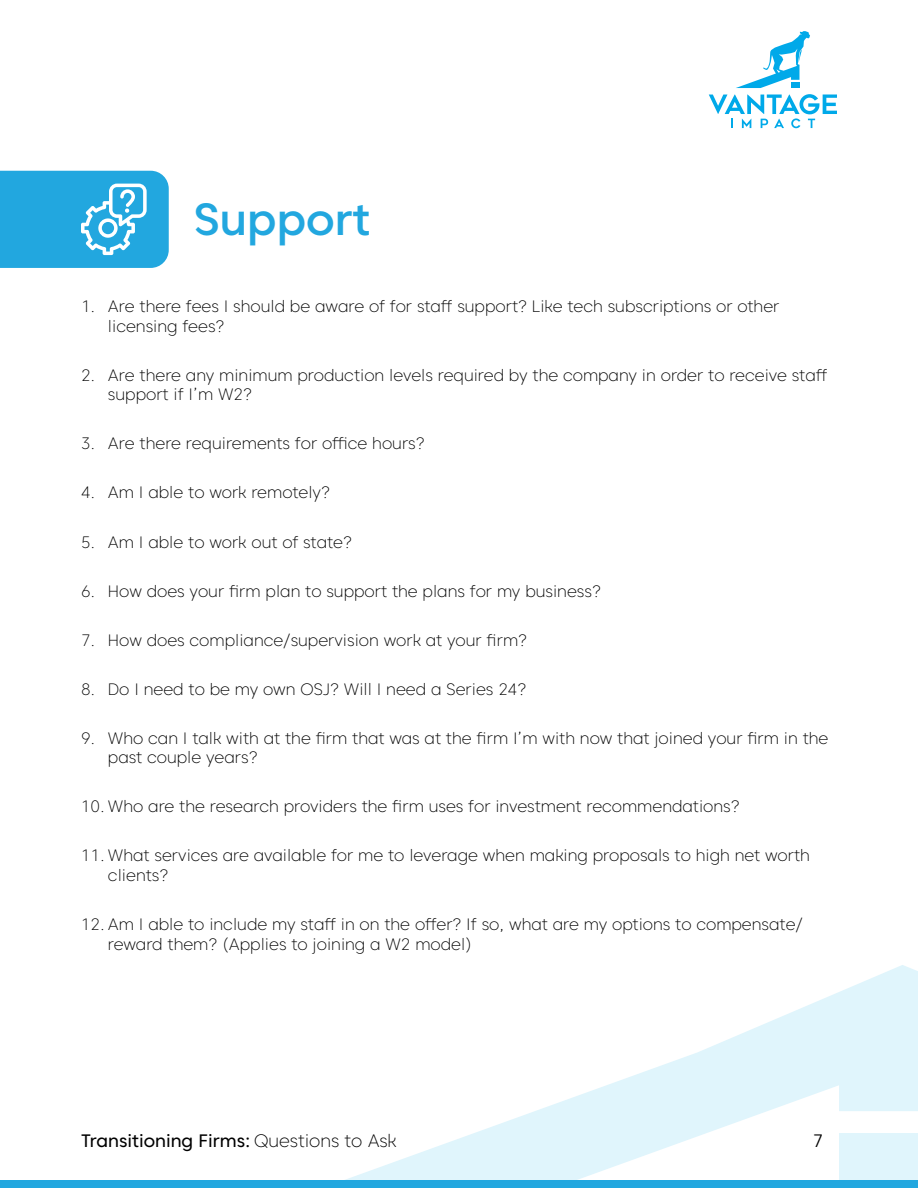
<style>
.page{position:relative;width:918px;height:1188px;background:#fff}
.page>*{position:absolute;margin:0;border:0;box-sizing:border-box;transform-origin:0 0}
.t1{font:500 45px "Caros";color:#22a7df}
.t2{font:18px "Caros";color:#000}
.t3{font:300 18px "Caros";color:#000}
.t4{font:200 16.5px/19.8px "Caros";color:#000}
.s1{font-weight:200}
</style>
<div class="page">
<svg style="left:345px;top:965px;width:573px;height:215px"></svg>
<div style="left:0;top:1180px;width:918px;height:8px;background:#22a7df"></div>
<svg style="left:709px;top:94px;width:128px;height:34px"></svg>
<svg style="left:736px;top:31px;width:74px;height:57px"></svg>
<svg style="left:0;top:171px;width:169px;height:97px"></svg>
<h1 class="t1" style="left:193px;top:189px;width:179px">Support</h1>
<p class="t4" style="left:108px;top:296px;width:673px;text-indent:-27px">1. Are there fees I should be aware of for staff support? Like tech subscriptions or other licensing fees?</p>
<p class="t4" style="left:108px;top:365px;width:721px;text-indent:-27px">2. Are there any minimum production levels required by the company in order to receive staff support if I’m W2?</p>
<p class="t4" style="left:81px;top:434px;width:345px">3. Are there requirements for office hours?</p>
<p class="t4" style="left:81px;top:483px;width:251px">4. Am I able to work remotely?</p>
<p class="t4" style="left:81px;top:532px;width:272px">5. Am I able to work out of state?</p>
<p class="t4" style="left:81px;top:581px;width:521px">6. How does your firm plan to support the plans for my business?</p>
<p class="t4" style="left:81px;top:630px;width:448px">7. How does compliance/supervision work at your firm?</p>
<p class="t4" style="left:81px;top:679px;width:447px">8. Do I need to be my own OSJ? Will I need a Series 24?</p>
<p class="t4" style="left:108px;top:728px;width:722px;text-indent:-27px">9. Who can I talk with at the firm that was at the firm I’m with now that joined your firm in the past couple years?</p>
<p class="t4" style="left:81px;top:797px;width:660px">10. Who are the research providers the firm uses for investment recommendations?</p>
<p class="t4" style="left:108px;top:846px;width:704px;text-indent:-27px">11. What services are available for me to leverage when making proposals to high net worth clients?</p>
<p class="t4" style="left:108px;top:914px;width:696px;text-indent:-27px">12. Am I able to include my staff in on the offer? If so, what are my options to compensate/ reward them? (Applies to joining a W2 model)</p>
<p class="t2" style="left:81px;top:1129px;width:317px">Transitioning Firms: <span class="s1">Questions to Ask</span></p>
<p class="t3" style="left:813px;top:1129px;width:12px">7</p>
</div>
